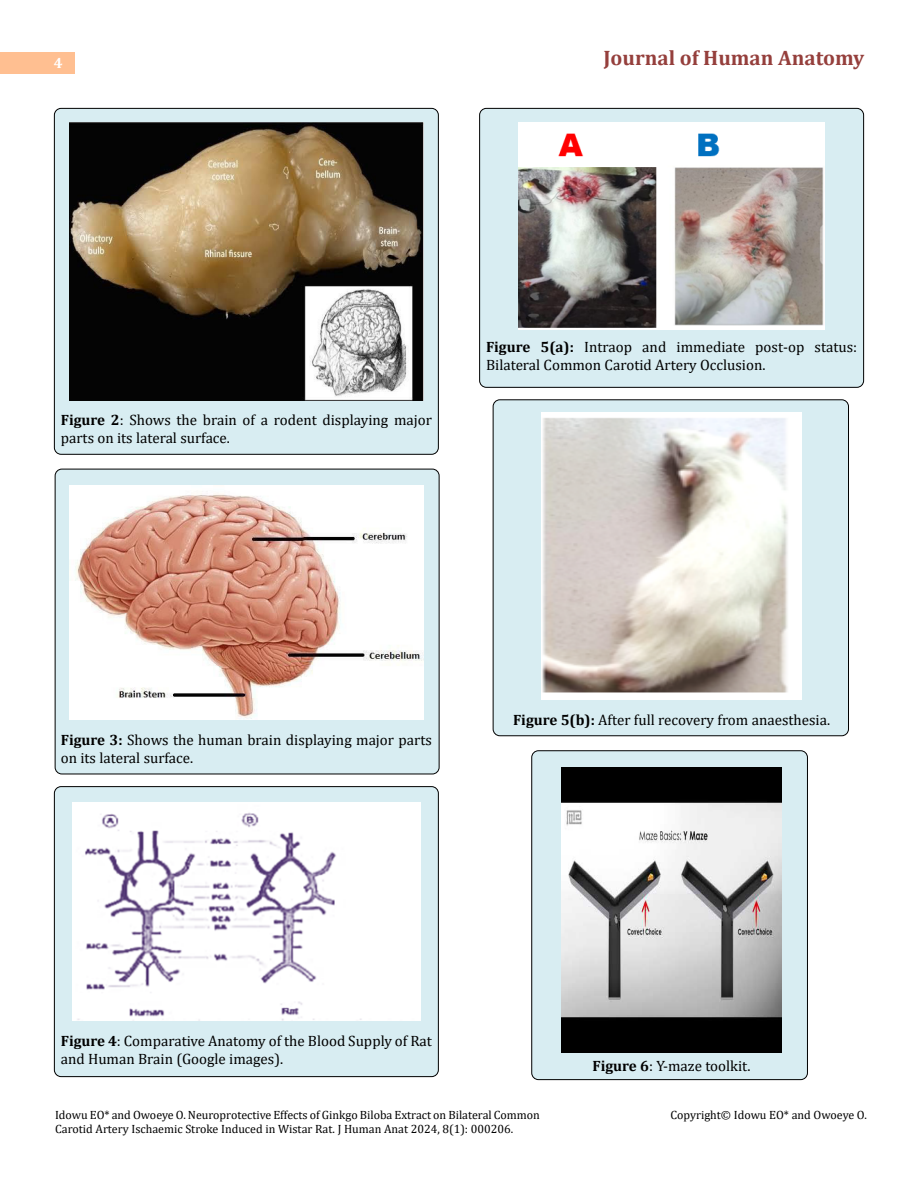
<style>
.page{position:relative;width:918px;height:1188px;background:#fff}
.page>*{position:absolute;margin:0;border:0;box-sizing:border-box;transform-origin:0 0}
.t1{font:700 21px "Cambria";color:#953f3c}
.t2{font:15px/18px "Cambria";color:#000}
.t3{font:700 15px "Cambria";color:#fff}
.t4{font:12px/14.4px "Cambria";color:#000}
.s1{font-weight:700}
</style>
<div class="page">
<div style="left:0;top:52px;width:74px;height:21px;background:#ffbf91"></div>
<div style="left:532px;top:751px;width:275px;height:329px;background:#d8edf2;border-radius:7px"></div>
<div style="left:531px;top:750px;width:277px;height:330px;border:1px solid #000;border-radius:7px"></div>
<div style="left:493px;top:400px;width:356px;height:336px;background:#d8edf2;border-radius:7px"></div>
<div style="left:493px;top:399px;width:356px;height:337px;border:1px solid #000;border-radius:7px"></div>
<div style="left:480px;top:108px;width:384px;height:279px;background:#d8edf2;border-radius:7px"></div>
<div style="left:479px;top:108px;width:385px;height:280px;border:1px solid #000;border-radius:7px"></div>
<div style="left:54px;top:787px;width:384px;height:290px;background:#d8edf2;border-radius:7px"></div>
<div style="left:54px;top:786px;width:385px;height:291px;border:1px solid #000;border-radius:7px"></div>
<div style="left:55px;top:469px;width:384px;height:305px;background:#d8edf2;border-radius:7px"></div>
<div style="left:55px;top:469px;width:385px;height:305px;border:1px solid #000;border-radius:7px"></div>
<div style="left:54px;top:108px;width:384px;height:346px;background:#d8edf2;border-radius:7px"></div>
<div style="left:54px;top:108px;width:385px;height:347px;border:1px solid #000;border-radius:7px"></div>
<img style="left:69px;top:123px;width:354px;height:277px">
<img style="left:69px;top:486px;width:354px;height:234px">
<img style="left:72px;top:802px;width:349px;height:219px">
<img style="left:519px;top:123px;width:306px;height:206px">
<img style="left:542px;top:413px;width:259px;height:287px">
<img style="left:562px;top:767px;width:220px;height:286px">
<p class="t3" style="left:54px;top:53px;width:10px">4</p>
<h1 class="t1" style="left:603px;top:43px;width:262px">Journal of Human Anatomy</h1>
<p class="t2" style="left:61px;top:411px;width:373px"><span class="s1">Figure 2</span>: Shows the brain of a rodent displaying major parts on its lateral surface.</p>
<p class="t2" style="left:486px;top:338px;width:373px"><span class="s1">Figure 5(a):</span> Intraop and immediate post-op status:<br>Bilateral Common Carotid Artery Occlusion.</p>
<p class="t2" style="left:61px;top:730px;width:373px"><span class="s1">Figure 3:</span> Shows the human brain displaying major parts on its lateral surface.</p>
<p class="t2" style="left:513px;top:711px;width:319px"><span class="s1">Figure 5(b):</span> After full recovery from anaesthesia.</p>
<p class="t2" style="left:61px;top:1032px;width:373px"><span class="s1">Figure 4</span>: Comparative Anatomy of the Blood Supply of Rat and Human Brain (Google images).</p>
<p class="t2" style="left:593px;top:1056px;width:160px"><span class="s1">Figure 6</span>: Y-maze toolkit.</p>
<p class="t4" style="left:55px;top:1108px;width:486px">Idowu EO* and Owoeye O. Neuroprotective Effects of Ginkgo Biloba Extract on Bilateral Common<br>Carotid Artery Ischaemic Stroke Induced in Wistar Rat. J Human Anat 2024, 8(1): 000206.</p>
<p class="t4" style="left:670px;top:1108px;width:198px">Copyright© Idowu EO* and Owoeye O.</p>
</div>
